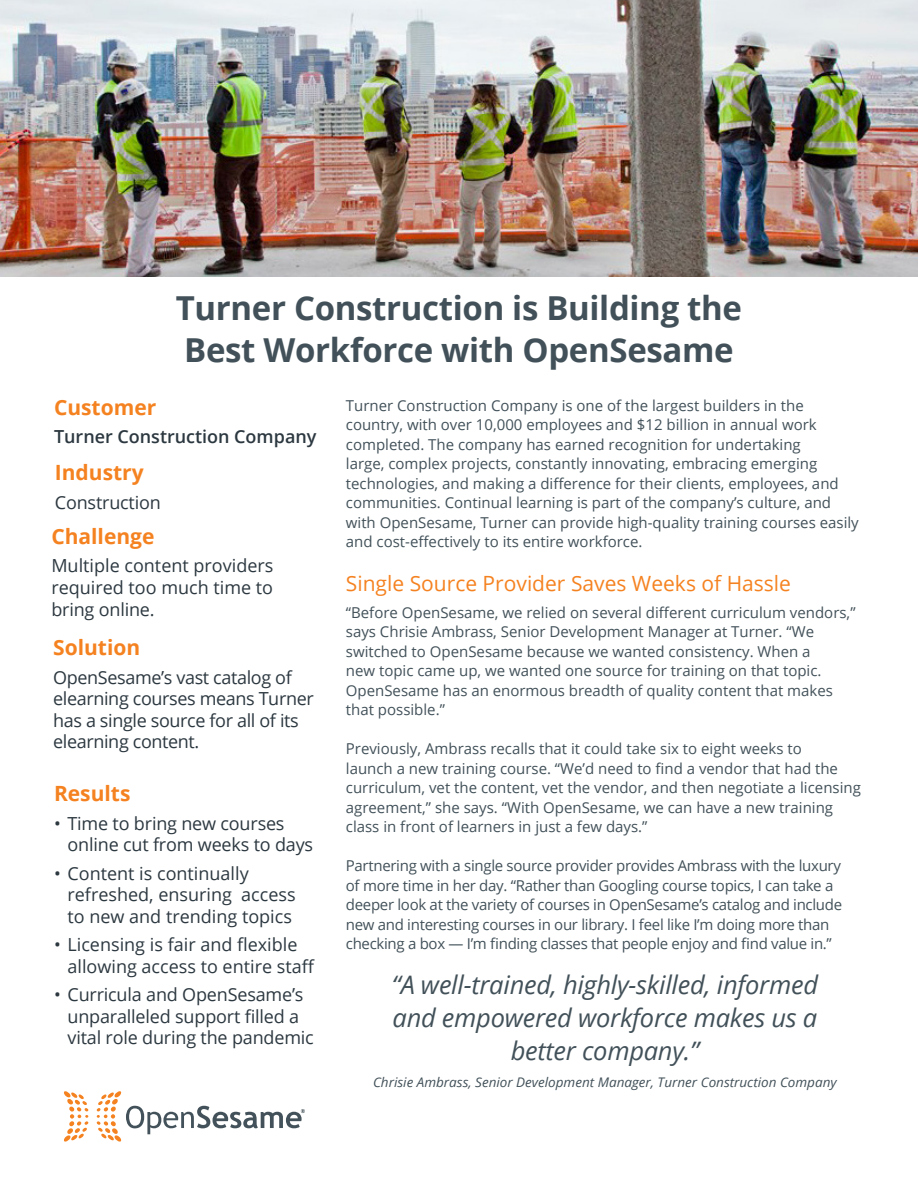
<style>
.page{position:relative;width:918px;height:1188px;background:#fff}
.page>*{position:absolute;margin:0;border:0;box-sizing:border-box;transform-origin:0 0}
.t1{font:700 33px/42px "Open Sans";letter-spacing:-.01em;color:#425159}
.t2{font:italic 25.5px/33px "Open Sans";letter-spacing:-.01em;color:#425159;text-align:center}
.Sidebar_Subhead{font:700 21px "Open Sans";color:#f58220}
.Subhead{font:21px "Open Sans";color:#f58220}
.Sidebar_text{font:18px/21.6px "Open Sans";letter-spacing:-.01em;color:#2c3840}
.Sidebar_text-2{font:600 18px "Open Sans";color:#2c3840}
.Body_Copy{font:15px/19.5px "Open Sans";color:#425159}
.Body_Copy-2{font:15px/19.5px "Open Sans";letter-spacing:-.02em;color:#425159}
.t3{font:italic 13.2px "Open Sans";color:#425159}
</style>
<div class="page">
<img style="left:0;top:0;width:918px;height:276px">
<svg style="left:64px;top:1091px;width:24px;height:51px"></svg>
<svg style="left:97px;top:1091px;width:208px;height:51px"></svg>
<p class="t1" style="left:176px;top:286px;width:568px">Turner Construction is Building the<br>Best Workforce with OpenSesame</p>
<p class="Sidebar_Subhead" style="left:54px;top:393px;width:104px">Customer</p>
<p class="Sidebar_text-2" style="left:54px;top:425px;width:264px">Turner Construction Company</p>
<p class="Sidebar_Subhead" style="left:55px;top:458px;width:90px">Industry</p>
<p class="Sidebar_text" style="left:55px;top:491px;width:108px">Construction</p>
<p class="Sidebar_Subhead" style="left:51px;top:522px;width:105px">Challenge</p>
<p class="Sidebar_text" style="left:51px;top:555px;width:224px;text-align:justify">Multiple content providers required too much time to bring online.</p>
<p class="Sidebar_Subhead" style="left:53px;top:633px;width:89px">Solution</p>
<p class="Sidebar_text" style="left:53px;top:666px;width:262px">OpenSesame’s vast catalog of elearning courses means Turner has a single source for all of its elearning content.</p>
<p class="Sidebar_Subhead" style="left:54px;top:779px;width:78px">Results</p>
<p class="Sidebar_text" style="left:68px;top:812px;width:247px;text-indent:-14px">• Time to bring new courses online cut from weeks to days</p>
<p class="Sidebar_text" style="left:68px;top:862px;width:230px;text-indent:-14px">• Content is continually refreshed, ensuring access to new and trending topics</p>
<p class="Sidebar_text" style="left:68px;top:933px;width:249px;text-indent:-14px">• Licensing is fair and flexible allowing access to entire staff</p>
<p class="Sidebar_text" style="left:68px;top:983px;width:248px;text-indent:-14px">• Curricula and OpenSesame’s unparalleled support filled a vital role during the pandemic</p>
<p class="Body_Copy" style="left:346px;top:395px;width:514px">Turner Construction Company is one of the largest builders in the country, with over 10,000 employees and $12 billion in annual work completed. The company has earned recognition for undertaking<br>large, complex projects, constantly innovating, embracing emerging technologies, and making a difference for their clients, employees, and communities. Continual learning is part of the company’s culture, and with OpenSesame, Turner can provide high-quality training courses easily and cost-effectively to its entire workforce.</p>
<p class="Subhead" style="left:346px;top:569px;width:447px">Single Source Provider Saves Weeks of Hassle</p>
<p class="Body_Copy" style="left:346px;top:602px;width:511px">“Before OpenSesame, we relied on several different curriculum vendors,” says Chrisie Ambrass, Senior Development Manager at Turner. “We switched to OpenSesame because we wanted consistency. When a<br>new topic came up, we wanted one source for training on that topic.<br>OpenSesame has an enormous breadth of quality content that makes that possible.”</p>
<p class="Body_Copy" style="left:346px;top:738px;width:517px">Previously, Ambrass recalls that it could take six to eight weeks to<br>launch a new training course. “We’d need to find a vendor that had the curriculum, vet the content, vet the vendor, and then negotiate a licensing agreement,” she says. “With OpenSesame, we can have a new training class in front of learners in just a few days.”</p>
<p class="Body_Copy-2" style="left:346px;top:855px;width:498px">Partnering with a single source provider provides Ambrass with the luxury of more time in her day. “Rather than Googling course topics, I can take a deeper look at the variety of courses in OpenSesame’s catalog and include new and interesting courses in our library. I feel like I’m doing more than checking a box — I’m finding classes that people enjoy and find value in.”</p>
<p class="t2" style="left:392px;top:967px;width:428px">“A well-trained, highly-skilled, informed and empowered workforce makes us a better company.”</p>
<p class="t3" style="left:373px;top:1073px;width:465px">Chrisie Ambrass, Senior Development Manager, Turner Construction Company</p>
</div>
